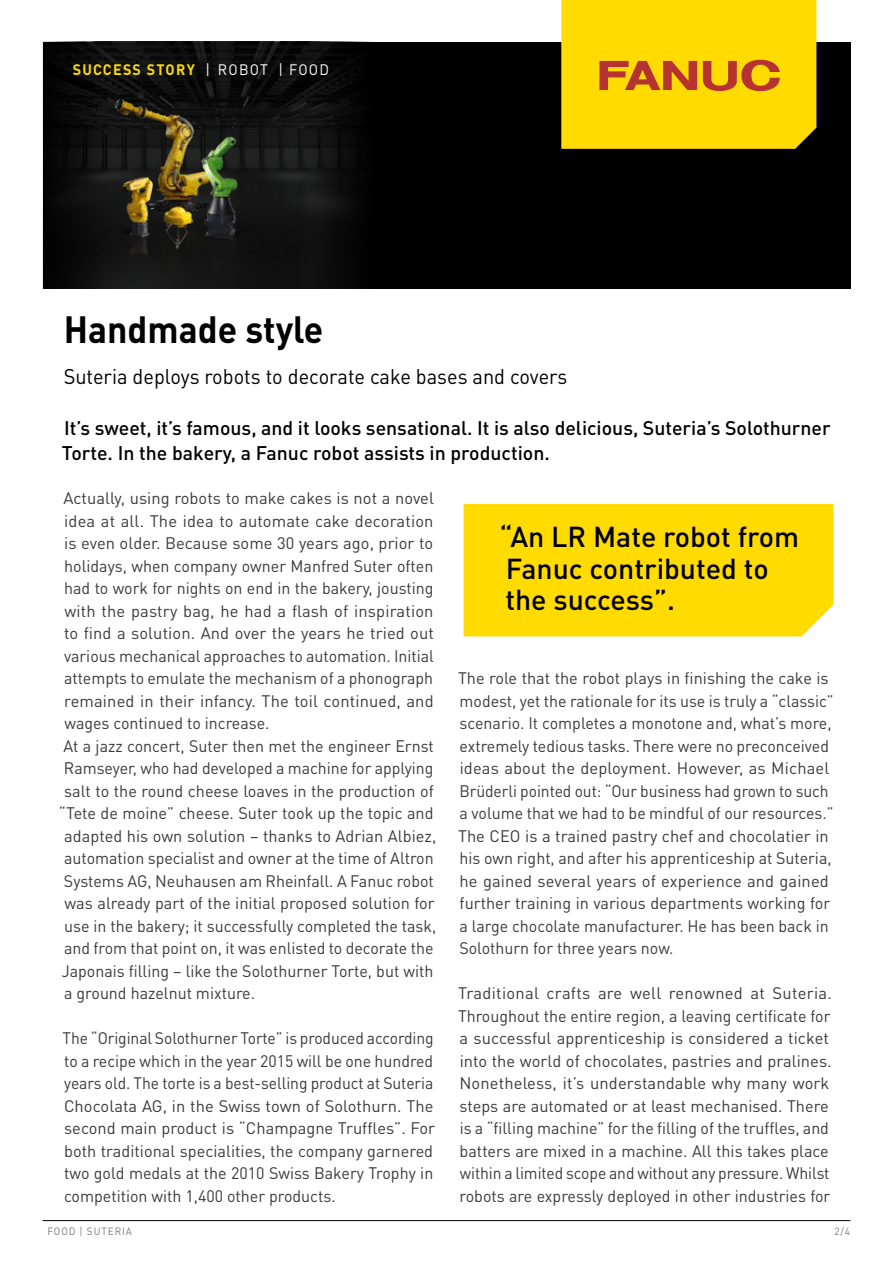
<style>
.page{position:relative;width:893px;height:1263px;background:#fff}
.page>*{position:absolute;margin:0;border:0;box-sizing:border-box;transform-origin:0 0}
.t1{font:700 37.5px "DIN Pro";color:#000;scale:.95 1}
.t2{font:500 28.5px/31.5px "DIN Pro";color:#000}
.t3{font:21px "DIN Pro";color:#000;scale:.95 1}
.t4{font:500 19.5px/25.5px "DIN Pro";color:#000}
.t5{font:16.5px/22.5px "DIN Pro";color:#393a39}
.t6{font:16.5px/22.5px "DIN Pro";color:#393a39;text-align:justify;scale:.95 1}
.t7{font:16.5px "DIN Pro";color:#393a39;scale:.96 1}
.t8{font:700 15px "DIN Pro";letter-spacing:.09em;color:#ffdb00;scale:.95 1}
.t9{font:10.5px "DIN Pro";letter-spacing:.09em;color:#7b797e;scale:.95 1}
.s1{font-weight:400;color:#fff}
</style>
<div class="page">
<svg style="left:43px;top:42px;width:808px;height:247px;background:#040404"></svg>
<hr style="left:43px;top:1220px;width:807px;height:1px;background:#000">
<img style="left:108px;top:81px;width:156px;height:208px">
<svg style="left:561px;top:0;width:255px;height:149px;background:#f7cc04"></svg>
<div style="left:464px;top:504px;width:369px;height:132px;background:#ffdb00"></div>
<p class="t8" style="left:73px;top:60px;width:271px">SUCCESS STORY <span class="s1">| ROBOT | FOOD</span></p>
<h1 class="t1" style="left:64px;top:305px;width:275px">Handmade style</h1>
<p class="t3" style="left:64px;top:363px;width:532px">Suteria deploys robots to decorate cake bases and covers</p>
<p class="t4" style="left:62px;top:414px;width:770px">It’s sweet, it’s famous, and it looks sensational. It is also delicious, Suteria’s Solothurner<br>Torte. In the bakery, a Fanuc robot assists in production.</p>
<p class="t5" style="left:63px;top:486px;width:372px">Actually, using robots to make cakes is not a novel</p>
<p class="t5" style="left:64px;top:509px;width:371px">idea at all. The idea to automate cake decoration</p>
<p class="t5" style="left:64px;top:531px;width:370px">is even older. Because some 30 years ago, prior to</p>
<p class="t5" style="left:64px;top:554px;width:371px">holidays, when company owner Manfred Suter often</p>
<p class="t5" style="left:64px;top:576px;width:371px">had to work for nights on end in the bakery, jousting</p>
<p class="t5" style="left:64px;top:599px;width:371px">with the pastry bag, he had a flash of inspiration</p>
<p class="t5" style="left:64px;top:621px;width:371px">to find a solution. And over the years he tried out</p>
<p class="t5" style="left:64px;top:644px;width:371px">various mechanical approaches to automation. Initial</p>
<p class="t7" style="left:64px;top:668px;width:386px">attempts to emulate the mechanism of a phonograph</p>
<p class="t5" style="left:64px;top:689px;width:371px">remained in their infancy. The toil continued, and</p>
<p class="t5" style="left:64px;top:711px;width:207px">wages continued to increase.</p>
<p class="t5" style="left:63px;top:734px;width:372px">At a jazz concert, Suter then met the engineer Ernst</p>
<p class="t7" style="left:64px;top:758px;width:386px">Ramseyer, who had developed a machine for applying</p>
<p class="t5" style="left:64px;top:779px;width:371px">salt to the round cheese loaves in the production of</p>
<p class="t5" style="left:59px;top:801px;width:376px">“Tete de moine” cheese. Suter took up the topic and</p>
<p class="t5" style="left:64px;top:824px;width:374px">adapted his own solution – thanks to Adrian Albiez,</p>
<p class="t5" style="left:64px;top:846px;width:371px">automation specialist and owner at the time of Altron</p>
<p class="t5" style="left:64px;top:869px;width:371px">Systems AG, Neuhausen am Rheinfall. A Fanuc robot</p>
<p class="t5" style="left:64px;top:891px;width:372px">was already part of the initial proposed solution for</p>
<p class="t5" style="left:64px;top:914px;width:373px">use in the bakery; it successfully completed the task,</p>
<p class="t5" style="left:64px;top:936px;width:371px">and from that point on, it was enlisted to decorate the</p>
<p class="t5" style="left:62px;top:959px;width:373px">Japonais filling – like the Solothurner Torte, but with</p>
<p class="t5" style="left:64px;top:981px;width:192px">a ground hazelnut mixture.</p>
<p class="t6" style="left:63px;top:1026px;width:393px">The “Original Solothurner Torte” is produced according to a recipe which in the year 2015 will be one hundred years old. The torte is a best-selling product at Suteria Chocolata AG, in the Swiss town of Solothurn. The second main product is “Champagne Truffles”. For both traditional specialities, the company garnered two gold medals at the 2010 Swiss Bakery Trophy in competition with 1,400 other products.</p>
<h2 class="t2" style="left:500px;top:520px;width:301px">“An LR Mate robot from<br>Fanuc contributed to the success”.</h2>
<p class="t5" style="left:458px;top:666px;width:377px">The role that the robot plays in finishing the cake is modest, yet the rationale for its use is truly a “classic” scenario. It completes a monotone and, what’s more, extremely tedious tasks. There were no preconceived ideas about the deployment. However, as Michael Brüderli pointed out: “Our business had grown to such a volume that we had to be mindful of our resources.” The CEO is a trained pastry chef and chocolatier in his own right, and after his apprenticeship at Suteria, he gained several years of experience and gained further training in various departments working for a large chocolate manufacturer. He has been back in Solothurn for three years now.</p>
<p class="t5" style="left:458px;top:981px;width:375px">Traditional crafts are well renowned at Suteria.<br>Throughout the entire region, a leaving certificate for a successful apprenticeship is considered a ticket into the world of chocolates, pastries and pralines.<br>Nonetheless, it’s understandable why many work steps are automated or at least mechanised. There is a “filling machine” for the filling of the truffles, and batters are mixed in a machine. All this takes place within a limited scope and without any pressure. Whilst robots are expressly deployed in other industries for</p>
<p class="t9" style="left:48px;top:1224px;width:90px">FOOD | SUTERIA</p>
<p class="t9" style="left:835px;top:1224px;width:18px">2/4</p>
</div>
